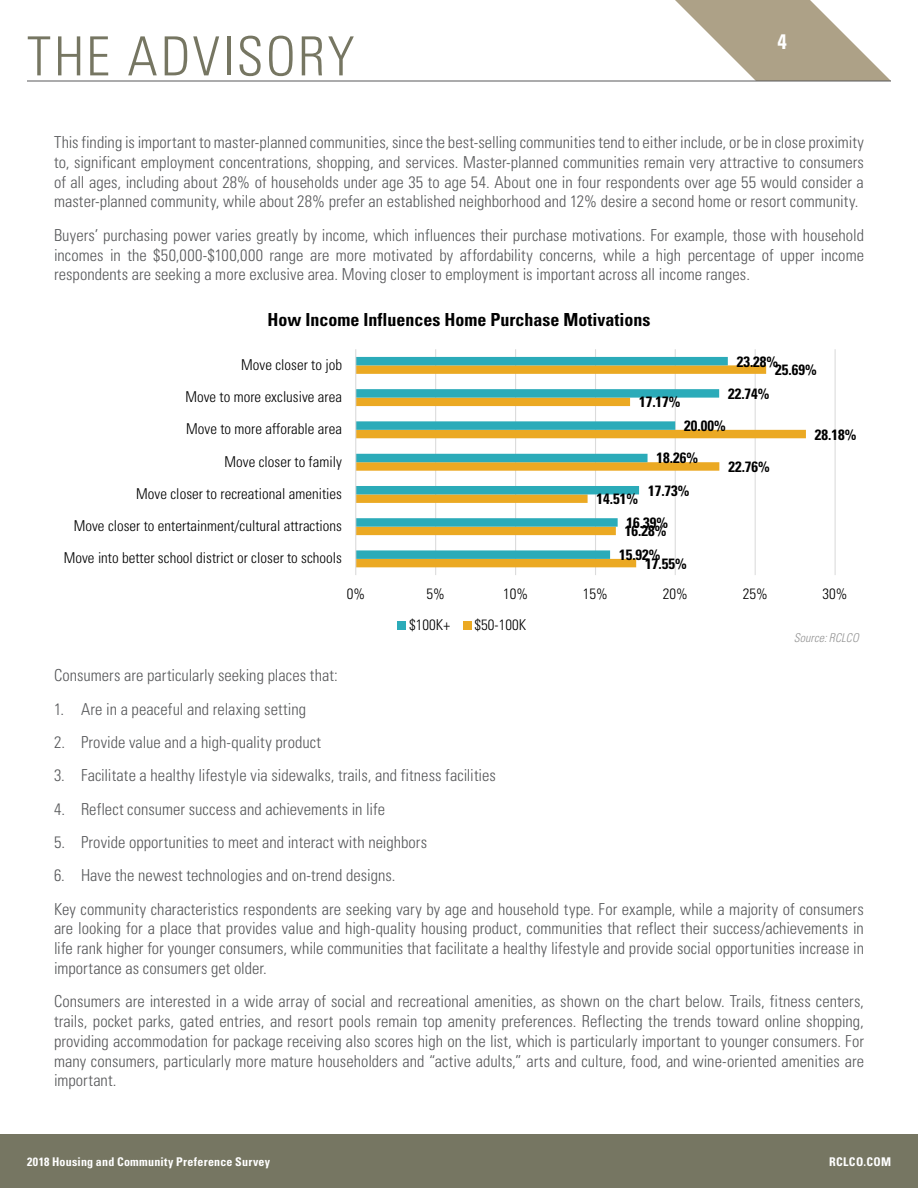
<style>
.page{position:relative;width:918px;height:1188px;background:#fff}
.page>*{position:absolute;margin:0;border:0;box-sizing:border-box;transform-origin:0 0}
.t1{font:300 condensed 54px "Univers";letter-spacing:.04em;color:#767662}
.t2{font:700 condensed 21px "Univers";color:#fff}
.t3{font:700 condensed 18px "Univers";color:#000}
.t4{font:300 condensed 16.5px/19.8px "Univers";color:#58595b;text-align:justify}
.t5{font:300 condensed 15px "Univers";color:#000}
.t6{font:700 condensed 15px "Univers";color:#000}
.t7{font:700 condensed 12px "Univers";letter-spacing:.02em;color:#fff}
.t8{font:italic 300 condensed 12px "Univers";letter-spacing:.005em;color:#949494}
</style>
<div class="page">
<div style="left:0;top:1134px;width:918px;height:54px;background:#767662"></div>
<hr style="left:435px;top:349px;width:1px;height:226px;background:#dbdbdb">
<hr style="left:515px;top:349px;width:1px;height:226px;background:#dbdbdb">
<hr style="left:595px;top:349px;width:1px;height:226px;background:#dbdbdb">
<hr style="left:675px;top:349px;width:1px;height:226px;background:#dbdbdb">
<hr style="left:755px;top:349px;width:1px;height:226px;background:#dbdbdb">
<hr style="left:835px;top:349px;width:1px;height:226px;background:#dbdbdb">
<svg style="left:356px;top:365px;width:450px;height:202px"></svg>
<svg style="left:356px;top:357px;width:372px;height:202px"></svg>
<hr style="left:355px;top:349px;width:1px;height:226px;background:#d9d9d9">
<div style="left:398px;top:622px;width:8px;height:8px;background:#2babb9"></div>
<div style="left:463px;top:622px;width:8px;height:8px;background:#eba923"></div>
<svg style="left:675px;top:0;width:216px;height:81px"></svg>
<hr style="left:27px;top:81px;width:864px;height:1px;background:#58595b">
<h1 class="t1" style="left:27px;top:24px;width:329px">THE ADVISORY</h1>
<p class="t2" style="left:778px;top:28px;width:11px">4</p>
<p class="t4" style="left:54px;top:132px;width:812px">This finding is important to master-planned communities, since the best-selling communities tend to either include, or be in close proximity to, significant employment concentrations, shopping, and services. Master-planned communities remain very attractive to consumers of all ages, including about 28% of households under age 35 to age 54. About one in four respondents over age 55 would consider a master-planned community, while about 28% prefer an established neighborhood and 12% desire a second home or resort community.</p>
<p class="t4" style="left:54px;top:225px;width:812px">Buyers’ purchasing power varies greatly by income, which influences their purchase motivations. For example, those with household incomes in the $50,000-$100,000 range are more motivated by affordability concerns, while a high percentage of upper income respondents are seeking a more exclusive area. Moving closer to employment is important across all income ranges.</p>
<p class="t3" style="left:268px;top:309px;width:384px">How Income Influences Home Purchase Motivations</p>
<p class="t5" style="left:241px;top:355px;width:102px">Move closer to job</p>
<p class="t5" style="left:185px;top:388px;width:158px">Move to more exclusive area</p>
<p class="t6" style="left:639px;top:393px;width:43px">17.17%</p>
<p class="t6" style="left:737px;top:352px;width:43px">23.28%</p>
<p class="t6" style="left:775px;top:360px;width:43px">25.69%</p>
<p class="t6" style="left:728px;top:384px;width:43px">22.74%</p>
<p class="t5" style="left:186px;top:420px;width:157px">Move to more afforable area</p>
<p class="t6" style="left:684px;top:417px;width:43px">20.00%</p>
<p class="t6" style="left:815px;top:425px;width:43px">28.18%</p>
<p class="t5" style="left:225px;top:452px;width:119px">Move closer to family</p>
<p class="t6" style="left:656px;top:449px;width:43px">18.26%</p>
<p class="t6" style="left:728px;top:457px;width:43px">22.76%</p>
<p class="t5" style="left:136px;top:485px;width:207px">Move closer to recreational amenities</p>
<p class="t6" style="left:597px;top:490px;width:43px">14.51%</p>
<p class="t6" style="left:648px;top:481px;width:43px">17.73%</p>
<p class="t5" style="left:74px;top:517px;width:270px">Move closer to entertainment/cultural attractions</p>
<p class="t6" style="left:627px;top:513px;width:43px">16.39%</p>
<p class="t6" style="left:625px;top:522px;width:43px">16.28%</p>
<p class="t5" style="left:64px;top:549px;width:280px">Move into better school district or closer to schools</p>
<p class="t6" style="left:619px;top:546px;width:43px">15.92%</p>
<p class="t6" style="left:645px;top:554px;width:43px">17.55%</p>
<p class="t5" style="left:347px;top:585px;width:20px">0%</p>
<p class="t5" style="left:427px;top:585px;width:20px">5%</p>
<p class="t5" style="left:503px;top:585px;width:26px">10%</p>
<p class="t5" style="left:583px;top:585px;width:26px">15%</p>
<p class="t5" style="left:663px;top:585px;width:26px">20%</p>
<p class="t5" style="left:743px;top:585px;width:26px">25%</p>
<p class="t5" style="left:823px;top:585px;width:26px">30%</p>
<p class="t5" style="left:409px;top:616px;width:42px">$100K+</p>
<p class="t5" style="left:475px;top:616px;width:53px">$50-100K</p>
<p class="t8" style="left:794px;top:631px;width:67px">Source: RCLCO</p>
<p class="t4" style="left:54px;top:666px;width:285px">Consumers are particularly seeking places that:</p>
<p class="t4" style="left:54px;top:699px;width:254px">1. Are in a peaceful and relaxing setting</p>
<p class="t4" style="left:54px;top:732px;width:269px">2. Provide value and a high-quality product</p>
<p class="t4" style="left:54px;top:766px;width:444px">3. Facilitate a healthy lifestyle via sidewalks, trails, and fitness facilities</p>
<p class="t4" style="left:54px;top:799px;width:333px">4. Reflect consumer success and achievements in life</p>
<p class="t4" style="left:54px;top:832px;width:375px">5. Provide opportunities to meet and interact with neighbors</p>
<p class="t4" style="left:54px;top:859px;width:811px;line-height:33.3px">6. Have the newest technologies and on-trend designs.<br>Key community characteristics respondents are seeking vary by age and household type. For example, while a majority of consumers</p>
<p class="t4" style="left:54px;top:919px;width:811px">are looking for a place that provides value and high-quality housing product, communities that reflect their success/achievements in life rank higher for younger consumers, while communities that facilitate a healthy lifestyle and provide social opportunities increase in importance as consumers get older.</p>
<p class="t4" style="left:54px;top:992px;width:812px">Consumers are interested in a wide array of social and recreational amenities, as shown on the chart below. Trails, fitness centers, trails, pocket parks, gated entries, and resort pools remain top amenity preferences. Reflecting the trends toward online shopping, providing accommodation for package receiving also scores high on the list, which is particularly important to younger consumers. For many consumers, particularly more mature householders and “active adults,” arts and culture, food, and wine-oriented amenities are important.</p>
<p class="t7" style="left:27px;top:1154px;width:245px">2018 Housing and Community Preference Survey</p>
<p class="t7" style="left:829px;top:1154px;width:63px">RCLCO.COM</p>
</div>
